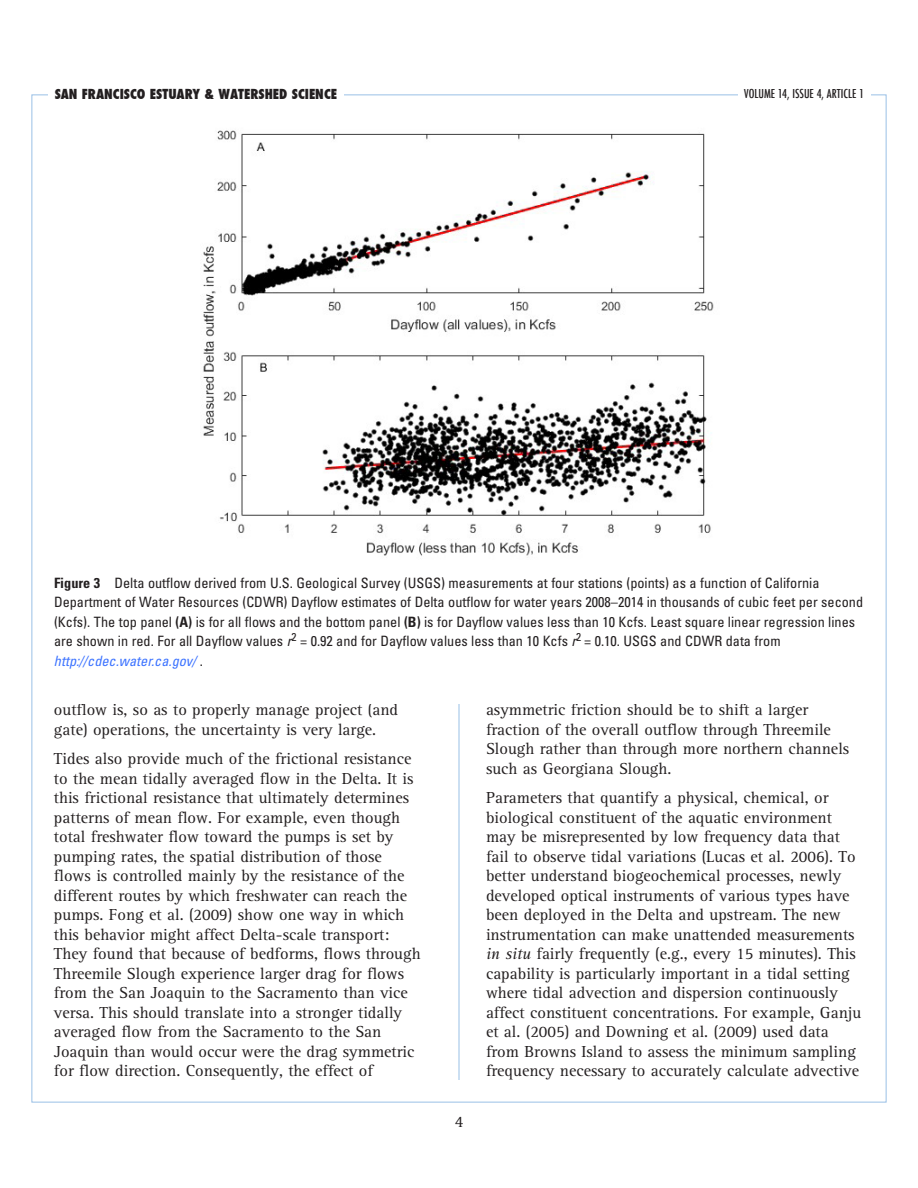
<style>
.page{position:relative;width:918px;height:1188px;background:#fff}
.page>*{position:absolute;margin:0;border:0;box-sizing:border-box;transform-origin:0 0}
.t1{font:16.5px/19.5px "Rotis Serif";color:#231f20}
.t2{font:condensed 14.25px/19.5px "Univers";color:#231f20}
.t3{font:800 condensed 13.5px "Futura";color:#231f20}
.t4{font:500 condensed 12px "Futura";color:#231f20}
.s1{font-weight:700}
.s2{font-style:italic}
.s3{font-style:italic;color:#3c73ff}
</style>
<div class="page">
<hr style="left:459px;top:126px;width:1px;height:954px;background:#99c0e6">
<img style="left:203px;top:130px;width:511px;height:426px">
<p class="t3" style="left:55px;top:84px;width:284px">SAN FRANCISCO ESTUARY &amp; WATERSHED SCIENCE</p>
<p class="t4" style="left:744px;top:86px;width:121px">VOLUME 14, ISSUE 4, ARTICLE 1</p>
<p class="t2" style="left:54px;top:572px;width:811px"><span class="s1">Figure 3</span> Delta outflow derived from U.S. Geological Survey (USGS) measurements at four stations (points) as a function of California Department of Water Resources (CDWR) Dayflow estimates of Delta outflow for water years 2008–2014 in thousands of cubic feet per second (Kcfs). The top panel <span class="s1">(A)</span> is for all flows and the bottom panel <span class="s1">(B)</span> is for Dayflow values less than 10 Kcfs. Least square linear regression lines are shown in red. For all Dayflow values <span class="s2">r</span><sup>2</sup> = 0.92 and for Dayflow values less than 10 Kcfs <span class="s2">r</span><sup>2</sup> = 0.10. USGS and CDWR data from <span class="s3">http://cdec.water.ca.gov/</span> .</p>
<p class="t1" style="left:54px;top:701px;width:346px">outflow is, so as to properly manage project (and gate) operations, the uncertainty is very large.</p>
<p class="t1" style="left:54px;top:749px;width:368px">Tides also provide much of the frictional resistance to the mean tidally averaged flow in the Delta. It is this frictional resistance that ultimately determines patterns of mean flow. For example, even though total freshwater flow toward the pumps is set by pumping rates, the spatial distribution of those flows is controlled mainly by the resistance of the different routes by which freshwater can reach the pumps. Fong et al. (2009) show one way in which this behavior might affect Delta-scale transport:<br>They found that because of bedforms, flows through Threemile Slough experience larger drag for flows from the San Joaquin to the Sacramento than vice versa. This should translate into a stronger tidally averaged flow from the Sacramento to the San Joaquin than would occur were the drag symmetric for flow direction. Consequently, the effect of</p>
<p class="t1" style="left:455px;top:1113px;width:10px">4</p>
<p class="t1" style="left:486px;top:701px;width:365px">asymmetric friction should be to shift a larger fraction of the overall outflow through Threemile Slough rather than through more northern channels such as Georgiana Slough.</p>
<p class="t1" style="left:486px;top:788px;width:377px">Parameters that quantify a physical, chemical, or biological constituent of the aquatic environment may be misrepresented by low frequency data that fail to observe tidal variations (Lucas et al. 2006). To better understand biogeochemical processes, newly developed optical instruments of various types have been deployed in the Delta and upstream. The new instrumentation can make unattended measurements <span class="s2">in situ</span> fairly frequently (e.g., every 15 minutes). This capability is particularly important in a tidal setting where tidal advection and dispersion continuously affect constituent concentrations. For example, Ganju et al. (2005) and Downing et al. (2009) used data from Browns Island to assess the minimum sampling frequency necessary to accurately calculate advective</p>
</div>
